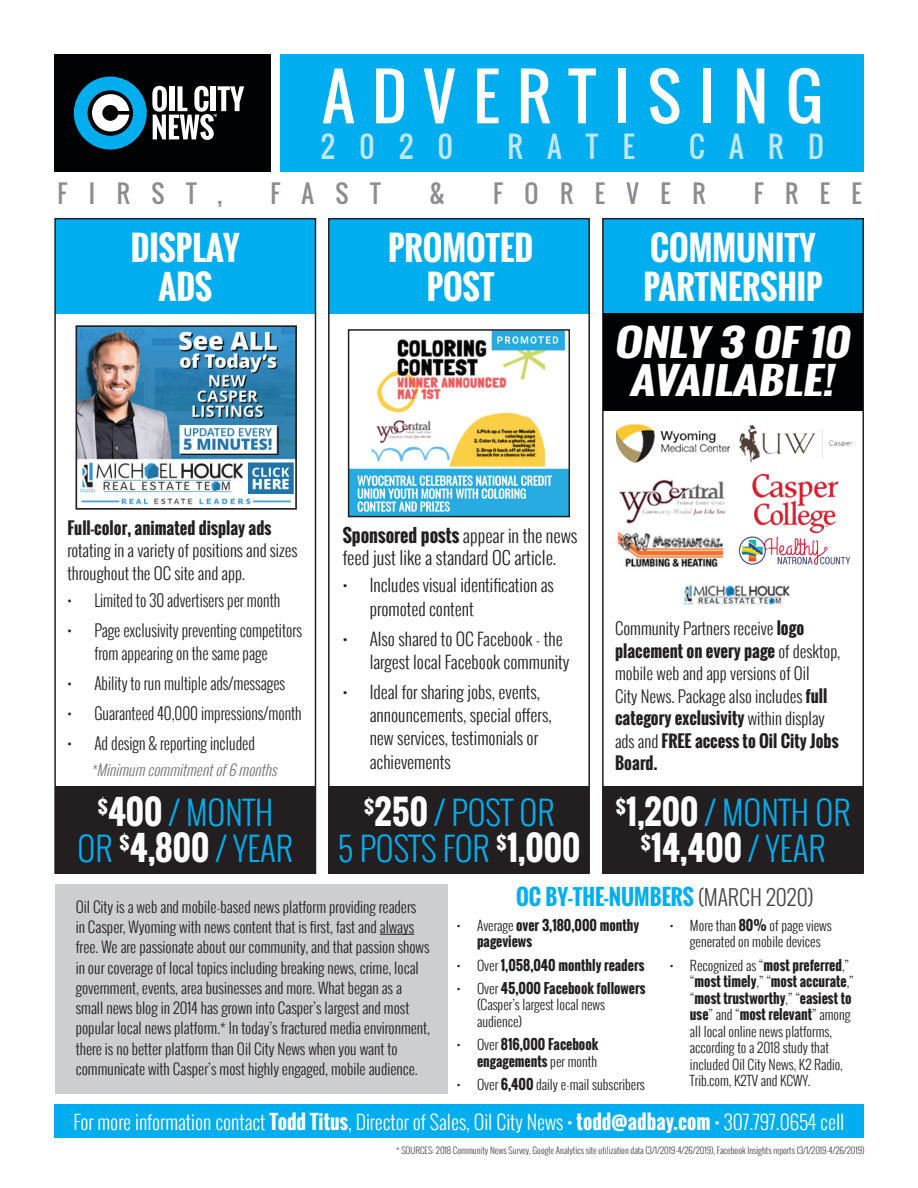
<style>
.page{position:relative;width:918px;height:1188px;background:#fff}
.page>*{position:absolute;margin:0;border:0;box-sizing:border-box;transform-origin:0 0}
.t1{font:62.7px "Oswald";letter-spacing:.28em;color:#fff}
.t2{font:700 36px/37.7px "Oswald";color:#fff;text-align:center;scale:1.28 1}
.t3{font:300 33px/36px "Oswald";color:#00aeef;text-align:center}
.t4{font:700 33px/39.6px "Oswald";color:#fff;text-align:center}
.t5{font:28.5px "Oswald";letter-spacing:.86em;color:#c1e8fa}
.t6{font:24.3px "Oswald";letter-spacing:.89em;color:#8a8c8f}
.t7{font:700 21.6px "Oswald";color:#00aeef}
.t8{font:300 19.65px "Oswald";color:#fff}
.t9{font:300 18px/22.5px "Oswald";color:#231f20}
.t10{font:300 17.25px/23.2px "Oswald";color:#231f20}
.t11{font:300 16.5px/22.5px "Oswald";color:#231f20}
.t12{font:300 16.5px/23.2px "Oswald";color:#231f20;text-align:center;scale:.93 1}
.t13{font:700 16.5px "Oswald";color:#231f20}
.t14{font:300 15px/20.2px "Oswald";color:#231f20}
.t15{font:italic 300 15px "Oswald";color:#757679}
.t16{font:300 13.5px/16.5px "Oswald";color:#231f20}
.t17{font:700 13.5px/16.5px "Oswald";color:#231f20}
.t18{font:300 9px "Oswald";color:#454647}
.s1{font-weight:700;color:#fff}
.s2{font-weight:700}
.s3{font-weight:300;color:#454647}
.s4{font-weight:300}
</style>
<div class="page">
<div style="left:55px;top:884px;width:392px;height:210px;background:#cdced0"></div>
<div style="left:55px;top:219px;width:260px;height:94px;background:#00aeef"></div>
<div style="left:55px;top:786px;width:260px;height:87px;background:#231f20"></div>
<div style="left:328px;top:786px;width:260px;height:87px;background:#231f20"></div>
<div style="left:602px;top:786px;width:260px;height:87px;background:#231f20"></div>
<div style="left:54px;top:218px;width:262px;height:656px;border:2px solid #231f20"></div>
<div style="left:54px;top:54px;width:217px;height:117px;background:#010203"></div>
<svg style="left:74px;top:77px;width:170px;height:73px"></svg>
<div style="left:281px;top:54px;width:583px;height:117px;background:#00aeef"></div>
<div style="left:54px;top:1105px;width:810px;height:33px;background:#00aeef"></div>
<div style="left:603px;top:219px;width:260px;height:94px;background:#00aeef"></div>
<div style="left:329px;top:219px;width:260px;height:94px;background:#00aeef"></div>
<div style="left:328px;top:218px;width:262px;height:656px;border:2px solid #231f20"></div>
<div style="left:602px;top:218px;width:262px;height:656px;border:2px solid #231f20"></div>
<img style="left:79px;top:328px;width:215px;height:177px">
<div style="left:76px;top:325px;width:221px;height:185px;border:2px solid #231f20"></div>
<img style="left:351px;top:332px;width:216px;height:182px">
<div style="left:348px;top:329px;width:222px;height:188px;border:2px solid #231f20"></div>
<img style="left:683px;top:585px;width:107px;height:20px">
<img style="left:616px;top:424px;width:114px;height:39px">
<img style="left:739px;top:425px;width:114px;height:109px">
<img style="left:618px;top:532px;width:106px;height:36px">
<img style="left:738px;top:536px;width:113px;height:29px">
<div style="left:603px;top:313px;width:259px;height:97px;background:#010203"></div>
<hr style="left:380px;top:934px;width:34px;height:1px;background:#231f20">
<img style="left:619px;top:480px;width:106px;height:44px">
<h1 class="t1" style="left:322px;top:49px;width:502px">ADVERTISING</h1>
<h3 class="t5" style="left:321px;top:125px;width:134px">2020</h3>
<h3 class="t5" style="left:507px;top:125px;width:129px">RATE</h3>
<h3 class="t5" style="left:689px;top:125px;width:136px">CARD</h3>
<h3 class="t6" style="left:57px;top:176px;width:167px">FIRST,</h3>
<h3 class="t6" style="left:271px;top:176px;width:112px">FAST</h3>
<h3 class="t6" style="left:429px;top:176px;width:17px">&amp;</h3>
<h3 class="t6" style="left:493px;top:176px;width:214px">FOREVER</h3>
<h3 class="t6" style="left:754px;top:176px;width:110px">FREE</h3>
<h3 class="t4" style="left:131px;top:228px;width:110px">DISPLAY<br>ADS</h3>
<h3 class="t4" style="left:388px;top:228px;width:146px">PROMOTED<br>POST</h3>
<h3 class="t4" style="left:644px;top:228px;width:181px;text-align:left">COMMUNITY<br>PARTNERSHIP</h3>
<h2 class="t2" style="left:614px;top:324px;width:192px">ONLY 3 OF 10<br>AVAILABLE!</h2>
<p class="t13" style="left:67px;top:516px;width:206px">Full-color, animated display ads</p>
<p class="t11" style="left:67px;top:539px;width:232px">rotating in a variety of positions and sizes throughout the OC site and app.</p>
<p class="t12" style="left:67px;top:588px;width:230px">• Limited to 30 advertisers per month</p>
<p class="t12" style="left:67px;top:618px;width:254px">• Page exclusivity preventing competitors from appearing on the same page</p>
<p class="t12" style="left:67px;top:672px;width:236px">• Ability to run multiple ads/messages</p>
<p class="t12" style="left:67px;top:702px;width:253px">• Guaranteed 40,000 impressions/month</p>
<p class="t12" style="left:67px;top:732px;width:203px">• Ad design &amp; reporting included</p>
<p class="t15" style="left:91px;top:759px;width:192px">*Minimum commitmentof6months</p>
<h3 class="t3" style="left:78px;top:794px;width:217px"><sup>$</sup><span class="s1">400</span> / MONTH<br>OR <sup>$</sup><span class="s1">4,800</span> / YEAR</h3>
<p class="t9" style="left:343px;top:524px;width:236px"><span class="s2">Sponsored posts</span> appear in the news feed just like a standard OC article.</p>
<p class="t10" style="left:370px;top:573px;width:186px;text-indent:-27px">• Includes visual identification as promoted content</p>
<p class="t10" style="left:370px;top:627px;width:201px;text-indent:-27px">• Also shared to OC Facebook - the largest local Facebook community</p>
<p class="t10" style="left:370px;top:680px;width:183px;text-indent:-27px">• Ideal for sharing jobs, events, announcements, special offers, new services, testimonials or achievements</p>
<h3 class="t3" style="left:338px;top:794px;width:244px"><sup>$</sup><span class="s1">250</span> / POST OR<br>5 POSTS FOR <sup>$</sup><span class="s1">1,000</span></h3>
<p class="t11" style="left:615px;top:617px;width:227px">Community Partners receive <span class="s2">logo placement on every page</span> of desktop, mobile web and app versions of Oil<br>City News. Package also includes <span class="s2">full category exclusivity</span> within display ads and <span class="s2">FREE access to Oil City Jobs<br>Board.</span></p>
<h3 class="t3" style="left:615px;top:794px;width:237px"><sup>$</sup><span class="s1">1,200</span> / MONTH OR <sup>$</sup><span class="s1">14,400</span> / YEAR</h3>
<p class="t14" style="left:76px;top:896px;width:356px">Oil City is a web and mobile-based news platform providing readers<br>in Casper, Wyoming with news content that is first, fast and always free. We are passionate about our community, and that passion shows in our coverage of local topics including breaking news, crime, local government, events, area businesses and more. What began as a small news blog in 2014 has grown into Casper’s largest and most popular local news platform.* In today’s fractured media environment, there is no better platform than Oil City News when you want to communicate with Casper’s most highly engaged, mobile audience.</p>
<h3 class="t7" style="left:516px;top:881px;width:299px">OC BY-THE-NUMBERS <span class="s3">(MARCH 2020)</span></h3>
<p class="t17" style="left:477px;top:917px;width:164px;text-indent:-20px"><span class="s4">• Average</span> over 3,180,000 monthy pageviews</p>
<p class="t17" style="left:457px;top:957px;width:189px"><span class="s4">• Over</span> 1,058,040 monthly readers</p>
<p class="t16" style="left:477px;top:980px;width:170px;text-indent:-20px">• Over <span class="s2">45,000 Facebook followers </span>(Casper’s largest local news audience)</p>
<p class="t17" style="left:457px;top:1036px;width:143px;text-align:right"><span class="s4">• Over</span> 816,000 Facebook engagements <span class="s4">per month</span></p>
<p class="t16" style="left:457px;top:1076px;width:190px">• Over <span class="s2">6,400</span> daily e-mail subscribers</p>
<p class="t16" style="left:690px;top:917px;width:143px;text-indent:-20px">• More than <span class="s2">80%</span> of page views generated on mobile devices</p>
<p class="t16" style="left:690px;top:957px;width:165px;text-indent:-20px">• Recognized as “<span class="s2">most preferred</span>,” “<span class="s2">most timely</span>,” “<span class="s2">most accurate</span>,” “<span class="s2">most trustworthy</span>,” “<span class="s2">easiest to use</span>” and “<span class="s2">most relevant</span>” among all local online news platforms, according to a 2018 study that included Oil City News, K2 Radio,<br>Trib.com, K2TV and KCWY.</p>
<h3 class="t8" style="left:73px;top:1107px;width:773px">For more information contact <span class="s2">Todd Titus</span>, Director of Sales, Oil City News • <span class="s2">todd@adbay.com</span> • 307.797.0654 cell</h3>
<p class="t18" style="left:396px;top:1143px;width:470px">* SOURCES: 2018 Community News Survey, Google Analytics site utilization data (3/1/2019-4/26/2019), Facebook Insights reports (3/1/2019-4/26/2019)</p>
</div>
